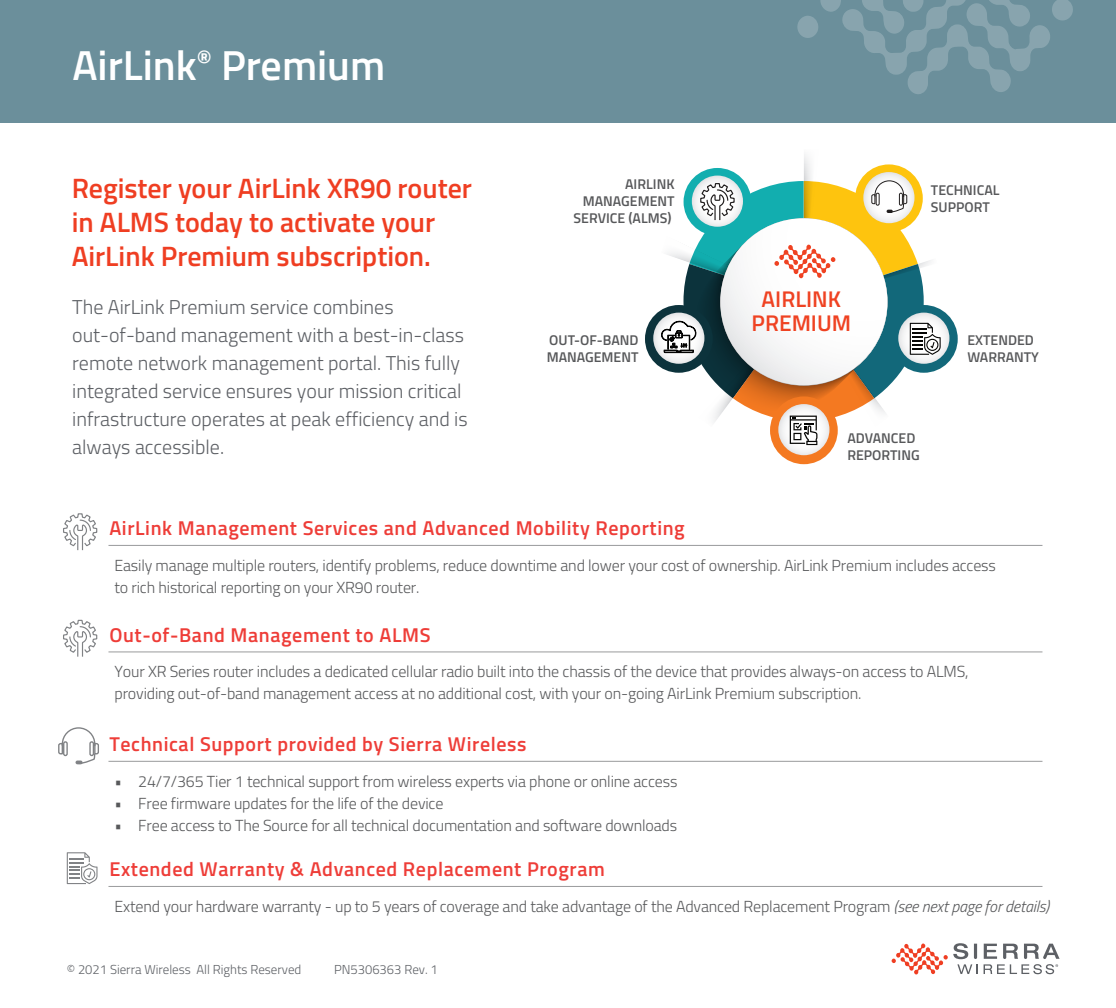
<style>
.page{position:relative;width:1116px;height:1008px;background:#fff}
.page>*{position:absolute;margin:0;border:0;box-sizing:border-box;transform-origin:0 0}
.t1{font:600 42px "Titillium Web";color:#fff}
.t2{font:600 28px/34px "Titillium Web";color:#ef3e22}
.t3{font:600 22.8px/24.6px "Titillium Web";color:#ef4222;text-align:center}
.t4{font:300 20px/28px "Titillium Web";color:#5d6065}
.t5{font:600 20px "Titillium Web";letter-spacing:.03em;color:#ee3d38}
.t6{font:300 16px/22px "Titillium Web";letter-spacing:-.01em;color:#58595b}
.t7{font:600 14.2px/17px "Titillium Web";color:#57585a}
.t8{font:300 13px "Titillium Web";color:#5d6065}
.s1{font-style:italic}
</style>
<div class="page">
<div style="left:0;top:0;width:1116px;height:123px;background:#6b8f9b"></div>
<svg style="left:892px;top:943px;width:86px;height:32px"></svg>
<svg style="left:984px;top:944px;width:76px;height:30px"></svg>
<hr style="left:108px;top:545px;width:934px;height:1px;background:#999a9c">
<svg style="left:63px;top:513px;width:35px;height:38px"></svg>
<hr style="left:108px;top:651px;width:934px;height:1px;background:#999a9c">
<svg style="left:63px;top:619px;width:35px;height:38px"></svg>
<hr style="left:108px;top:886px;width:934px;height:1px;background:#999a9c">
<svg style="left:67px;top:852px;width:31px;height:32px"></svg>
<hr style="left:108px;top:761px;width:934px;height:1px;background:#999a9c">
<svg style="left:58px;top:727px;width:41px;height:38px"></svg>
<svg style="left:797px;top:0;width:276px;height:94px"></svg>
<div style="left:770px;top:396px;width:68px;height:68px;background:#f47921;border-radius:50%"></div>
<svg style="left:778px;top:404px;width:51px;height:51px"></svg>
<svg style="left:890px;top:305px;width:68px;height:68px"></svg>
<div style="left:898px;top:313px;width:51px;height:51px;background:#efeff0;border-radius:26px"></div>
<div style="left:645px;top:305px;width:68px;height:68px;background:#0c333c;border-radius:50%"></div>
<svg style="left:653px;top:154px;width:291px;height:291px"></svg>
<h1 class="t1" style="left:72px;top:34px;width:314px">AirLink<sup>®</sup> Premium</h1>
<h2 class="t2" style="left:72px;top:170px;width:402px">Register your AirLink XR90 router in ALMS today to activate your<br>AirLink Premium subscription.</h2>
<p class="t4" style="left:72px;top:292px;width:397px">The AirLink Premium service combines out-of-band management with a best-in-class remote network management portal. This fully integrated service ensures your mission critical infrastructure operates at peak efficiency and is always accessible.</p>
<p class="t7" style="left:574px;top:175px;width:102px;text-align:right">AIRLINK<br>MANAGEMENT<br>SERVICE (ALMS)</p>
<p class="t7" style="left:547px;top:331px;width:93px">OUT-OF-BAND<br>MANAGEMENT</p>
<p class="t7" style="left:931px;top:181px;width:70px">TECHNICAL<br>SUPPORT</p>
<h3 class="t3" style="left:752px;top:285px;width:101px">AIRLINK<br>PREMIUM</h3>
<p class="t7" style="left:847px;top:428px;width:74px">ADVANCED<br>REPORTING</p>
<p class="t7" style="left:967px;top:331px;width:73px">EXTENDED<br>WARRANTY</p>
<p class="t5" style="left:109px;top:513px;width:577px">AirLink Management Services and Advanced Mobility Reporting</p>
<p class="t6" style="left:114px;top:554px;width:883px">Easily manage multiple routers, identify problems, reduce downtime and lower your cost of ownership. AirLink Premium includes access to rich historical reporting on your XR90 router.</p>
<p class="t5" style="left:109px;top:620px;width:323px">Out-of-Band Management to ALMS</p>
<p class="t6" style="left:114px;top:660px;width:856px">Your XR Series router includes a dedicated cellular radio built into the chassis of the device that provides always-on access to ALMS, providing out-of-band management access at no additional cost, with your on-going AirLink Premium subscription.</p>
<p class="t5" style="left:109px;top:729px;width:419px">Technical Support provided by Sierra Wireless</p>
<p class="t6" style="left:114px;top:770px;width:564px">• 24/7/365 Tier 1 technical support from wireless experts via phone or online access</p>
<p class="t6" style="left:114px;top:792px;width:331px">• Free firmware updates for the life of the device</p>
<p class="t6" style="left:114px;top:814px;width:564px">• Free access to The Source for all technical documentation and software downloads</p>
<p class="t5" style="left:109px;top:854px;width:497px">Extended Warranty &amp; Advanced Replacement Program</p>
<p class="t6" style="left:114px;top:895px;width:936px">Extend your hardware warranty - up to 5 years of coverage and take advantage of the Advanced Replacement Program <span class="s1">(see next page for details)</span></p>
<p class="t8" style="left:67px;top:961px;width:236px">© 2021 Sierra Wireless All Rights Reserved</p>
<p class="t8" style="left:334px;top:961px;width:105px">PN5306363 Rev. 1</p>
</div>
